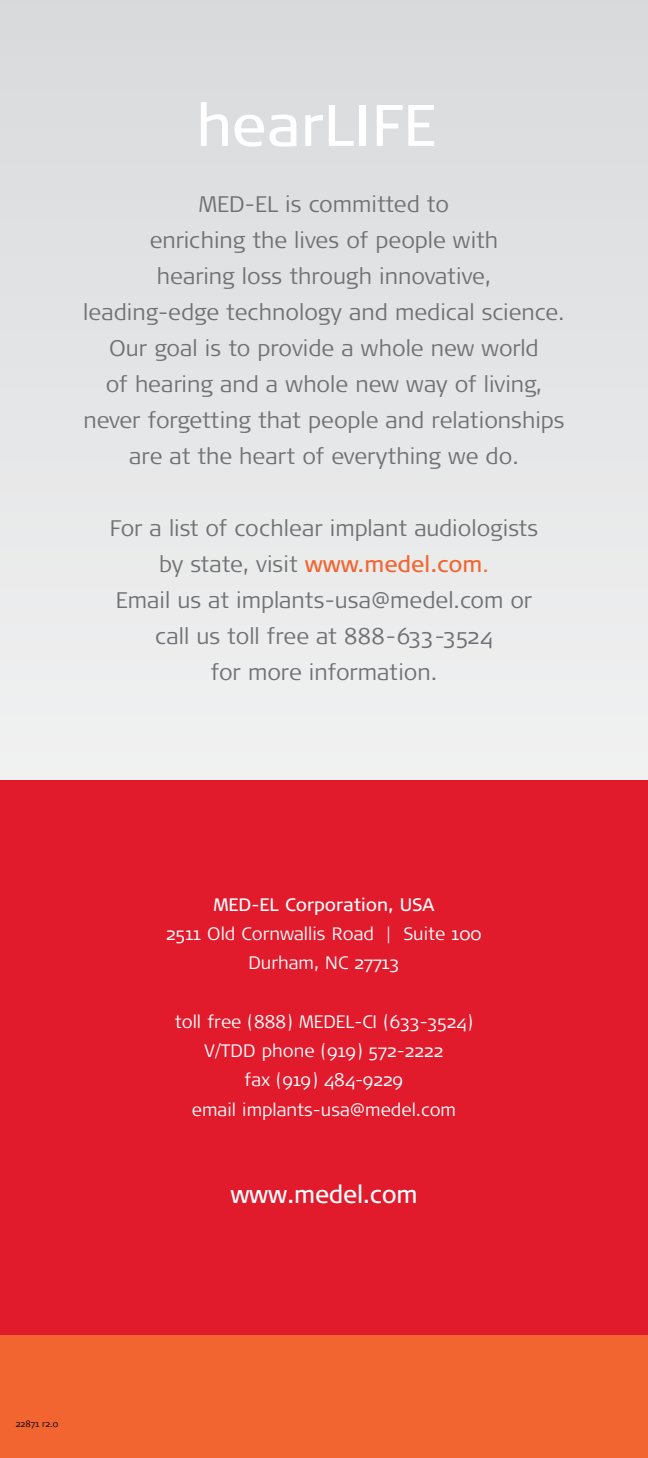
<style>
.page{position:relative;width:648px;height:1458px;background:#fff}
.page>*{position:absolute;margin:0;border:0;box-sizing:border-box;transform-origin:0 0}
.t1{font:24.75px "Signa Pro";letter-spacing:-.01em;color:#fff;scale:.96 1}
.t2{font:300 22.5px/36px "Signa Pro";color:#717073;text-align:center}
.t3{font:300 18px/29.2px "Signa Pro";color:#fff;text-align:center}
.t4{font:18px "Signa Pro";color:#fff}
.t5{font:300 9px "Signa Pro";color:#000}
.s1{font-weight:400;color:#f26531}
.s2{color:#f26531}
</style>
<div class="page">
<div style="left:0;top:0;width:648px;height:1129px;background:#e5e6e7"></div>
<div style="left:0;top:794px;width:648px;height:664px;background:#f26531"></div>
<div style="left:0;top:781px;width:648px;height:554px;background:#e11a2c"></div>
<svg style="left:201px;top:102px;width:27px;height:44px"></svg>
<svg style="left:235px;top:115px;width:61px;height:32px"></svg>
<svg style="left:305px;top:115px;width:18px;height:31px"></svg>
<svg style="left:329px;top:105px;width:25px;height:41px"></svg>
<div style="left:359px;top:105px;width:6px;height:41px;background:#fff"></div>
<svg style="left:377px;top:105px;width:57px;height:41px"></svg>
<p class="t2" style="left:83px;top:185px;width:483px">MED-EL is committed to<br>enriching the lives of people with<br>hearing loss through innovative,<br>leading-edge technology and medical science.<br>Our goal is to provide a whole new world<br>of hearing and a whole new way of living, never forgetting that people and relationships are at the heart of everything we do.</p>
<p class="t2" style="left:110px;top:509px;width:430px">For a list of cochlear implant audiologists by state, visit <span class="s1">www.medel.com</span><span class="s2">.<br></span>Email us at implants-usa@medel.com or call us toll free at 888-633-3524<br>for more information.</p>
<p class="t4" style="left:213px;top:892px;width:223px">MED-EL Corporation, USA</p>
<p class="t3" style="left:166px;top:918px;width:317px">2511 Old Cornwallis Road | Suite 100<br>Durham, NC 27713</p>
<p class="t3" style="left:175px;top:1006px;width:300px">toll free (888) MEDEL-CI (633-3524)<br>V/TDD phone (919) 572-2222<br>fax (919) 484-9229<br>email implants-usa@medel.com</p>
<p class="t1" style="left:230px;top:1178px;width:197px">www.medel.com</p>
<p class="t5" style="left:16px;top:1418px;width:44px">22871 r2.0</p>
</div>
